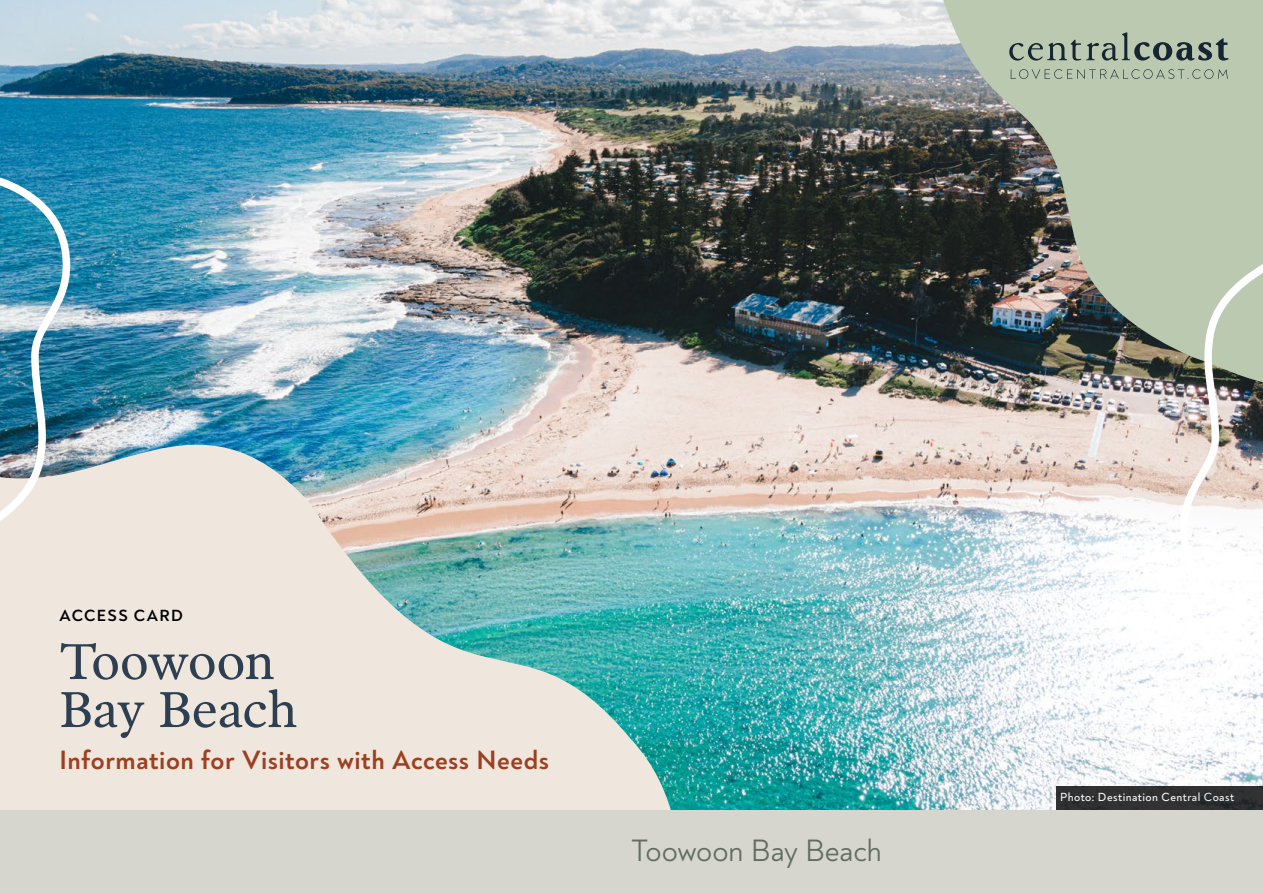
<style>
.page{position:relative;width:1263px;height:893px;background:#fff}
.page>*{position:absolute;margin:0;border:0;box-sizing:border-box;transform-origin:0 0}
.t1{font:51px/48px "Poynter OS Text Two";letter-spacing:-.01em;color:#2e3f51}
.t2{font:31.5px "Noah Grotesque";letter-spacing:-.01em;color:#626d5d}
.H3_-Cover{font:700 27px "Noah Grotesque";letter-spacing:.02em;color:#9d3f21}
.H2-mini{font:700 16.5px "Noah Grotesque";letter-spacing:.085em;color:#000}
.t3{font:500 12px "Noah Grotesque";letter-spacing:.04em;color:#fff}
</style>
<div class="page">
<img style="left:0;top:0;width:1263px;height:810px">
<img style="left:0;top:377px;width:681px;height:433px">
<img style="left:941px;top:0;width:322px;height:384px">
<img style="left:0;top:175px;width:75px;height:361px">
<img style="left:1175px;top:258px;width:88px;height:361px">
<svg style="left:1009px;top:32px;width:220px;height:29px;background:#93a292"></svg>
<svg style="left:1011px;top:69px;width:217px;height:10px;background:#a6b5a1"></svg>
<div style="left:1057px;top:786px;width:206px;height:24px;background:#313132"></div>
<div style="left:0;top:810px;width:1263px;height:83px;background:#d6d6ce"></div>
<h2 class="H2-mini" style="left:60px;top:605px;width:125px">ACCESS CARD</h2>
<h1 class="t1" style="left:60px;top:636px;width:239px">Toowoon<br>Bay Beach</h1>
<h3 class="H3_-Cover" style="left:60px;top:743px;width:491px">Information for Visitors with Access Needs</h3>
<p class="t2" style="left:631px;top:831px;width:252px">Toowoon Bay Beach</p>
<p class="t3" style="left:1060px;top:790px;width:176px">Photo: Destination Central Coast</p>
</div>
